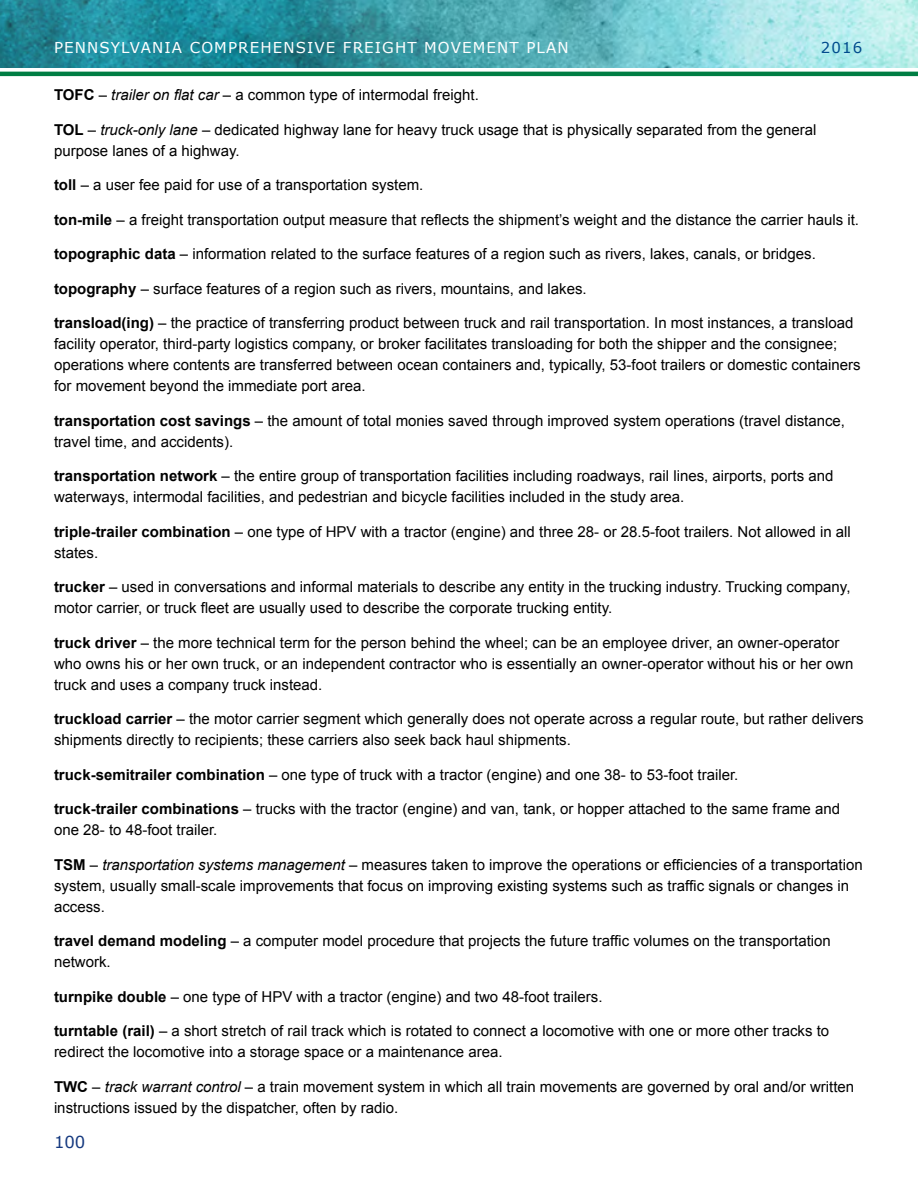
<style>
.page{position:relative;width:918px;height:1188px;background:#fff}
.page>*{position:absolute;margin:0;border:0;box-sizing:border-box;transform-origin:0 0}
.t1{font:16.5px "Verdana";color:#15397f}
.t2{font:15px/21px "Arial";color:#000}
.t3{font:15px "Verdana";letter-spacing:.075em;color:#fff}
.t4{font:15px "Verdana";color:#004b8d}
.s1{font-weight:700}
.s2{font-style:italic}
</style>
<div class="page">
<img style="left:0;top:0;width:918px;height:68px">
<hr style="left:0;top:72px;width:918px;height:4px;background:#007d43">
<p class="t3" style="left:54px;top:38px;width:516px">PENNSYLVANIA COMPREHENSIVE FREIGHT MOVEMENT PLAN</p>
<p class="t4" style="left:821px;top:38px;width:43px">2016</p>
<p class="t2" style="left:54px;top:84px;width:426px"><span class="s1">TOFC</span> – <span class="s2">trailer on flat car</span> – a common type of intermodal freight.</p>
<p class="t2" style="left:54px;top:119px;width:764px"><span class="s1">TOL</span> – <span class="s2">truck-only lane</span> – dedicated highway lane for heavy truck usage that is physically separated from the general purpose lanes of a highway.</p>
<p class="t2" style="left:54px;top:174px;width:371px"><span class="s1">toll</span> – a user fee paid for use of a transportation system.</p>
<p class="t2" style="left:54px;top:209px;width:807px"><span class="s1">ton-mile</span> – a freight transportation output measure that reflects the shipment’s weight and the distance the carrier hauls it.</p>
<p class="t2" style="left:54px;top:243px;width:763px"><span class="s1">topographic data</span> – information related to the surface features of a region such as rivers, lakes, canals, or bridges.</p>
<p class="t2" style="left:54px;top:278px;width:534px"><span class="s1">topography</span> – surface features of a region such as rivers, mountains, and lakes.</p>
<p class="t2" style="left:54px;top:312px;width:808px"><span class="s1">transload(ing)</span> – the practice of transferring product between truck and rail transportation. In most instances, a transload facility operator, third-party logistics company, or broker facilitates transloading for both the shipper and the consignee; operations where contents are transferred between ocean containers and, typically, 53-foot trailers or domestic containers for movement beyond the immediate port area.</p>
<p class="t2" style="left:54px;top:410px;width:793px"><span class="s1">transportation cost savings</span> – the amount of total monies saved through improved system operations (travel distance, travel time, and accidents).</p>
<p class="t2" style="left:54px;top:465px;width:781px"><span class="s1">transportation network</span> – the entire group of transportation facilities including roadways, rail lines, airports, ports and waterways, intermodal facilities, and pedestrian and bicycle facilities included in the study area.</p>
<p class="t2" style="left:54px;top:521px;width:798px"><span class="s1">triple-trailer combination</span> – one type of HPV with a tractor (engine) and three 28- or 28.5-foot trailers. Not allowed in all states.</p>
<p class="t2" style="left:54px;top:576px;width:798px"><span class="s1">trucker</span> – used in conversations and informal materials to describe any entity in the trucking industry. Trucking company, motor carrier, or truck fleet are usually used to describe the corporate trucking entity.</p>
<p class="t2" style="left:54px;top:632px;width:801px"><span class="s1">truck driver</span> – the more technical term for the person behind the wheel; can be an employee driver, an owner-operator who owns his or her own truck, or an independent contractor who is essentially an owner-operator without his or her own truck and uses a company truck instead.</p>
<p class="t2" style="left:54px;top:708px;width:811px"><span class="s1">truckload carrier</span> – the motor carrier segment which generally does not operate across a regular route, but rather delivers shipments directly to recipients; these carriers also seek back haul shipments.</p>
<p class="t2" style="left:54px;top:764px;width:686px"><span class="s1">truck-semitrailer combination</span> – one type of truck with a tractor (engine) and one 38- to 53-foot trailer.</p>
<p class="t2" style="left:54px;top:798px;width:788px"><span class="s1">truck-trailer combinations</span> – trucks with the tractor (engine) and van, tank, or hopper attached to the same frame and one 28- to 48-foot trailer.</p>
<p class="t2" style="left:54px;top:854px;width:810px"><span class="s1">TSM</span> – <span class="s2">transportation systems management</span> – measures taken to improve the operations or efficiencies of a transportation system, usually small-scale improvements that focus on improving existing systems such as traffic signals or changes in access.</p>
<p class="t2" style="left:54px;top:930px;width:778px"><span class="s1">travel demand modeling</span> – a computer model procedure that projects the future traffic volumes on the transportation network.</p>
<p class="t2" style="left:54px;top:986px;width:550px"><span class="s1">turnpike double</span> – one type of HPV with a tractor (engine) and two 48-foot trailers.</p>
<p class="t2" style="left:54px;top:1020px;width:777px"><span class="s1">turntable (rail)</span> – a short stretch of rail track which is rotated to connect a locomotive with one or more other tracks to redirect the locomotive into a storage space or a maintenance area.</p>
<p class="t2" style="left:54px;top:1076px;width:802px"><span class="s1">TWC</span> – <span class="s2">track warrant control</span> – a train movement system in which all train movements are governed by oral and/or written instructions issued by the dispatcher, often by radio.</p>
<p class="t1" style="left:54px;top:1130px;width:33px">100</p>
</div>
